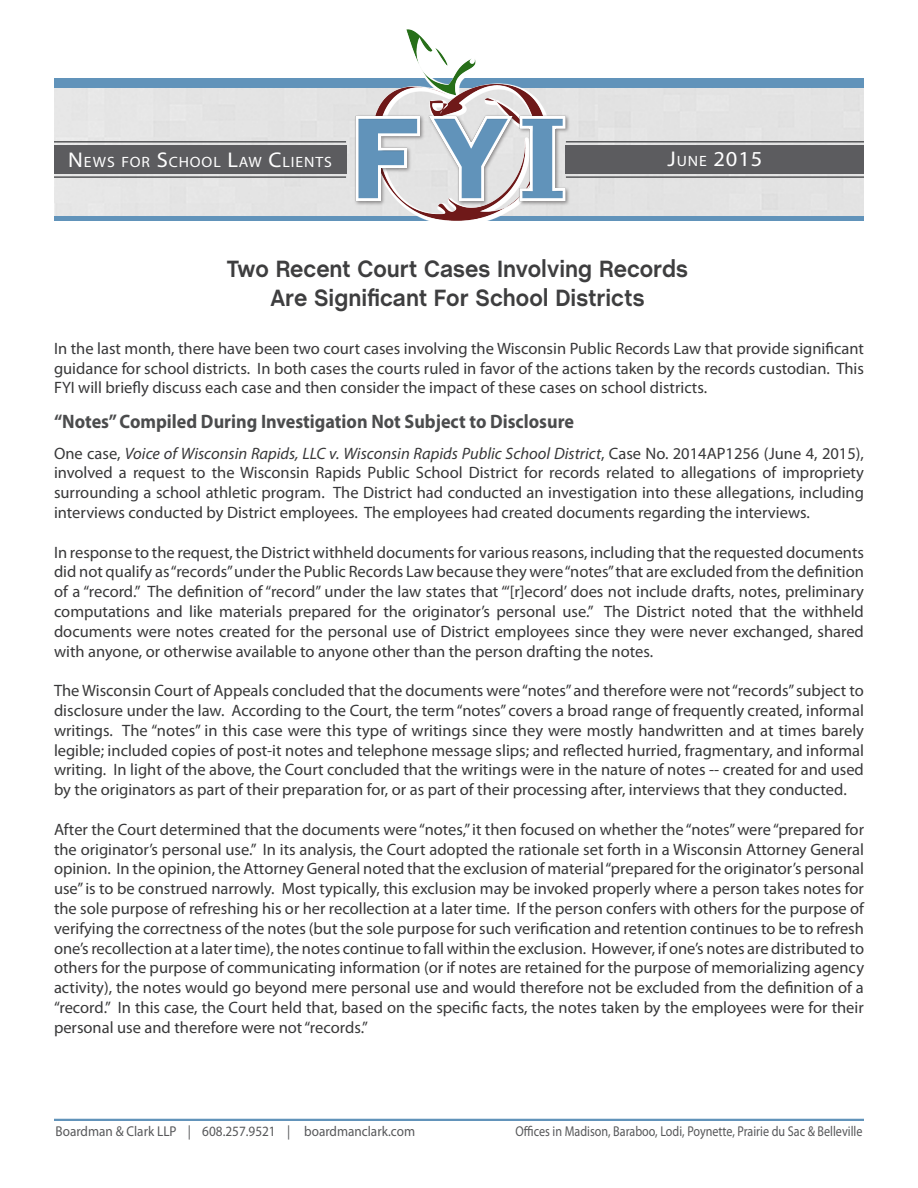
<style>
.page{position:relative;width:918px;height:1188px;background:#fff}
.page>*{position:absolute;margin:0;border:0;box-sizing:border-box;transform-origin:0 0}
.t1{font:900 108px "Bell Gothic Std";color:#6193ba;scale:1.11 1}
.t2{font:700 24px/28.5px "Chalet";color:#3e3e3f;text-align:center;scale:.95 1}
.t3{font:21.3px "Myriad Pro";color:#fff;scale:1.05 1}
.subHead{font:700 19.5px "Myriad Pro";color:#4b4c4d;scale:.93 1}
.t4{font:16.5px/19.8px "Myriad Pro";color:#383839;text-align:justify}
.t5{font:15px "Myriad Pro";letter-spacing:.055em;color:#fff;scale:1.05 1}
.t6{font:14.25px "Myriad Pro";color:#57585a;scale:.85 1}
.t7{font:14.25px "Myriad Pro";color:#57585a;scale:.93 1}
.s1{font-size:21.3px}
.s2{font-size:15px}
.s3{font-style:italic}
</style>
<div class="page">
<div style="left:54px;top:87px;width:810px;height:129px;background:#e4e4e4"></div>
<div style="left:54px;top:216px;width:810px;height:5px;background:#6193ba"></div>
<div style="left:54px;top:78px;width:810px;height:9px;background:#6193ba"></div>
<img style="left:406px;top:29px;width:70px;height:54px">
<div style="left:255px;top:83px;width:442px;height:155px;background:#231f20;opacity:.75"></div>
<div style="left:54px;top:145px;width:292px;height:29px;background:#5c5c5f"></div>
<hr style="left:566px;top:176px;width:298px;height:2px;background:#57585a">
<hr style="left:566px;top:141px;width:298px;height:2px;background:#57585a">
<div style="left:566px;top:145px;width:298px;height:29px;background:#5c5c5f"></div>
<hr style="left:54px;top:141px;width:292px;height:2px;background:#57585a">
<hr style="left:54px;top:176px;width:292px;height:2px;background:#57585a">
<hr style="left:54px;top:1119px;width:810px;height:2px;background:#6193ba">
<h1 class="t1" style="left:349px;top:96px;width:197px">FYI</h1>
<p class="t5" style="left:68px;top:152px;width:252px"><span class="s1">N</span>EWS FOR <span class="s1">S</span>CHOOL <span class="s1">L</span>AW <span class="s1">C</span>LIENTS</p>
<p class="t3" style="left:668px;top:146px;width:92px">J<span class="s2">UNE</span> 2015</p>
<p class="t2" style="left:227px;top:256px;width:487px">Two Recent Court Cases Involving Records<br>Are Significant For School Districts</p>
<p class="t4" style="left:54px;top:338px;width:812px">In the last month, there have been two court cases involving the Wisconsin Public Records Law that provide significant guidance for school districts. In both cases the courts ruled in favor of the actions taken by the records custodian. This FYI will briefly discuss each case and then consider the impact of these cases on school districts.</p>
<p class="subHead" style="left:54px;top:409px;width:561px">“Notes” Compiled During Investigation Not Subject to Disclosure</p>
<p class="t4" style="left:54px;top:443px;width:812px">One case, <span class="s3">Voice of Wisconsin Rapids, LLC v. Wisconsin Rapids Public School District</span>, Case No. 2014AP1256 (June 4, 2015), involved a request to the Wisconsin Rapids Public School District for records related to allegations of impropriety surrounding a school athletic program. The District had conducted an investigation into these allegations, including interviews conducted by District employees. The employees had created documents regarding the interviews.</p>
<p class="t4" style="left:54px;top:542px;width:812px">In response to the request, the District withheld documents for various reasons, including that the requested documents did not qualify as “records” under the Public Records Law because they were “notes” that are excluded from the definition of a “record.” The definition of “record” under the law states that “‘[r]ecord’ does not include drafts, notes, preliminary computations and like materials prepared for the originator’s personal use.” The District noted that the withheld documents were notes created for the personal use of District employees since they were never exchanged, shared with anyone, or otherwise available to anyone other than the person drafting the notes.</p>
<p class="t4" style="left:54px;top:680px;width:812px">The Wisconsin Court of Appeals concluded that the documents were “notes” and therefore were not “records” subject to disclosure under the law. According to the Court, the term “notes” covers a broad range of frequently created, informal writings. The “notes” in this case were this type of writings since they were mostly handwritten and at times barely legible; included copies of post-it notes and telephone message slips; and reflected hurried, fragmentary, and informal writing. In light of the above, the Court concluded that the writings were in the nature of notes -- created for and used by the originators as part of their preparation for, or as part of their processing after, interviews that they conducted.</p>
<p class="t4" style="left:54px;top:819px;width:812px">After the Court determined that the documents were “notes,” it then focused on whether the “notes” were “prepared for the originator’s personal use.” In its analysis, the Court adopted the rationale set forth in a Wisconsin Attorney General opinion. In the opinion, the Attorney General noted that the exclusion of material “prepared for the originator’s personal use” is to be construed narrowly. Most typically, this exclusion may be invoked properly where a person takes notes for the sole purpose of refreshing his or her recollection at a later time. If the person confers with others for the purpose of verifying the correctness of the notes (but the sole purpose for such verification and retention continues to be to refresh one’s recollection at a later time), the notes continue to fall within the exclusion. However, if one’s notes are distributed to others for the purpose of communicating information (or if notes are retained for the purpose of memorializing agency activity), the notes would go beyond mere personal use and would therefore not be excluded from the definition of a “record.” In this case, the Court held that, based on the specific facts, the notes taken by the employees were for their personal use and therefore were not “records.”</p>
<p class="t7" style="left:56px;top:1122px;width:388px">Boardman &amp; Clark LLP | 608.257.9521 | boardmanclark.com</p>
<p class="t6" style="left:515px;top:1122px;width:410px">Offices in Madison, Baraboo, Lodi, Poynette, Prairie du Sac &amp; Belleville</p>
</div>
